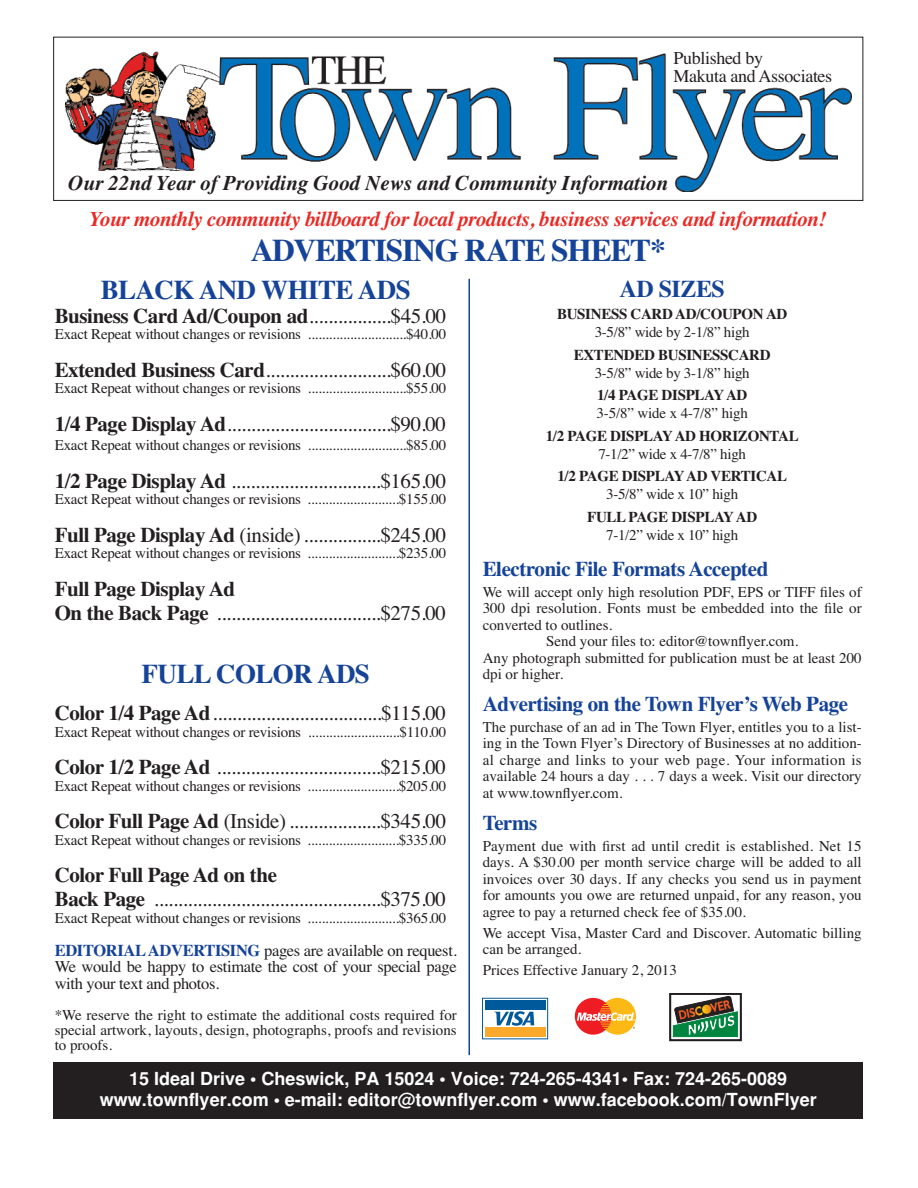
<style>
.page{position:relative;width:918px;height:1188px;background:#fff}
.page>*{position:absolute;margin:0;border:0;box-sizing:border-box;transform-origin:0 0}
.t1{font:700 31.5px "Times";letter-spacing:-.04em;color:#154398}
.t2{font:700 27px "Times";letter-spacing:-.02em;color:#154398}
.t3{font:700 24px "Times";letter-spacing:-.02em;color:#154398}
.t4{font:21px/24px "Times";letter-spacing:-.02em;color:#231f20}
.t5{font:italic 700 21px "Times";letter-spacing:-.02em;color:#ea2924}
.t6{font:700 21px "Times";letter-spacing:-.02em;color:#154398}
.t7{font:italic 700 21px "Times";color:#231f20}
.t8{font:700 21px "Times";letter-spacing:-.02em;color:#231f20}
.t9{font:700 18px/21.6px "Helvetica";color:#fff;text-align:center}
.t10{font:18px/18px "Times";letter-spacing:-.02em;color:#231f20}
.t11{font:16.5px/16.5px "Times";letter-spacing:-.02em;color:#231f20;text-align:justify}
.t12{font:15px/16.5px "Times";color:#231f20;text-align:justify}
.t13{font:700 15px "Times";letter-spacing:-.02em;color:#231f20}
.t14{font:15px "Times";letter-spacing:-.02em;color:#231f20}
.s1{font-weight:400}
.s2{font-weight:700}
.s3{font-weight:700;color:#154398}
</style>
<div class="page">
<hr style="left:468px;top:279px;width:2px;height:776px;background:#154398">
<div style="left:482px;top:998px;width:66px;height:41px;background:linear-gradient(to right,#fff,#fefeff);border:1px solid #00599a"></div>
<svg style="left:494px;top:1011px;width:40px;height:15px"></svg>
<div style="left:485px;top:1000px;width:60px;height:10px;background:#00599a"></div>
<div style="left:485px;top:1028px;width:60px;height:9px;background:#faa92a"></div>
<svg style="left:575px;top:998px;width:60px;height:37px"></svg>
<svg style="left:669px;top:993px;width:73px;height:48px"></svg>
<svg style="left:673px;top:996px;width:64px;height:41px"></svg>
<div style="left:53px;top:1062px;width:810px;height:57px;background:#231f20"></div>
<img style="left:66px;top:51px;width:786px;height:140px">
<div style="left:53px;top:37px;width:810px;height:164px;border:1px solid #231f20"></div>
<p class="t10" style="left:674px;top:51px;width:160px">Published by<br>Makuta and Associates</p>
<h3 class="t7" style="left:68px;top:176px;width:601px">Our 22nd Year of Providing Good News and Community Information</h3>
<h3 class="t5" style="left:90px;top:212px;width:738px">Your monthly community billboard for local products, business services and information!</h3>
<h1 class="t1" style="left:251px;top:239px;width:417px">ADVERTISING RATE SHEET*</h1>
<h3 class="t3" style="left:620px;top:280px;width:107px">AD SIZES</h3>
<p class="t13" style="left:557px;top:309px;width:232px">BUSINESS CARD AD/COUPON AD</p>
<p class="t14" style="left:595px;top:327px;width:156px">3-5/8” wide by 2-1/8” high</p>
<p class="t13" style="left:574px;top:349px;width:198px">EXTENDED BUSINESSCARD</p>
<p class="t14" style="left:595px;top:367px;width:156px">3-5/8” wide by 3-1/8” high</p>
<p class="t13" style="left:597px;top:390px;width:152px">1/4 PAGE DISPLAY AD</p>
<p class="t12" style="left:597px;top:407px;width:153px">3-5/8” wide x 4-7/8” high</p>
<p class="t13" style="left:546px;top:430px;width:254px">1/2 PAGE DISPLAY AD HORIZONTAL</p>
<p class="t14" style="left:598px;top:448px;width:149px">7-1/2” wide x 4-7/8” high</p>
<p class="t13" style="left:557px;top:471px;width:231px">1/2 PAGE DISPLAY AD VERTICAL</p>
<p class="t14" style="left:606px;top:489px;width:133px">3-5/8” wide x 10” high</p>
<p class="t13" style="left:587px;top:511px;width:172px">FULL PAGE DISPLAY AD</p>
<p class="t14" style="left:606px;top:529px;width:133px">7-1/2” wide x 10” high</p>
<h3 class="t6" style="left:483px;top:561px;width:287px">Electronic File Formats Accepted</h3>
<p class="t12" style="left:483px;top:585px;width:381px">We will accept only high resolution PDF, EPS or TIFF files of</p>
<p class="t12" style="left:483px;top:602px;width:381px">300 dpi resolution. Fonts must be embedded into the file or</p>
<p class="t12" style="left:483px;top:618px;width:131px">converted to outlines.</p>
<p class="t12" style="left:546px;top:635px;width:254px">Send your files to: editor@townflyer.com.</p>
<p class="t12" style="left:483px;top:651px;width:381px">Any photograph submitted for publication must be at least 200</p>
<p class="t12" style="left:483px;top:668px;width:82px">dpi or higher.</p>
<h3 class="t6" style="left:483px;top:696px;width:367px">Advertising on the Town Flyer’s Web Page</h3>
<p class="t12" style="left:483px;top:720px;width:381px">The purchase of an ad in The Town Flyer, entitles you to a list&shy;ing in the Town Flyer’s Directory of Businesses at no addition&shy;al charge and links to your web page. Your information is available 24 hours a day . . . 7 days a week. Visit our directory at www.townflyer.com.</p>
<h3 class="t6" style="left:483px;top:815px;width:56px">Terms</h3>
<p class="t12" style="left:483px;top:839px;width:381px">Payment due with first ad until credit is established. Net 15 days. A $30.00 per month service charge will be added to all invoices over 30 days. If any checks you send us in payment for amounts you owe are returned unpaid, for any reason, you agree to pay a returned check fee of $35.00.</p>
<p class="t12" style="left:483px;top:926px;width:381px">We accept Visa, Master Card and Discover. Automatic billing can be arranged.</p>
<p class="t12" style="left:483px;top:963px;width:196px">Prices Effective January 2, 2013</p>
<h2 class="t2" style="left:101px;top:280px;width:312px">BLACK AND WHITE ADS</h2>
<h3 class="t8" style="left:55px;top:308px;width:393px">Business Card Ad/Coupon ad<span class="s1">.................$45.00</span></h3>
<p class="t12" style="left:55px;top:327px;width:393px">Exact Repeat without changes or revisions ............................$40.00</p>
<h3 class="t4" style="left:55px;top:360px;width:393px"><span class="s2">Extended Business Card</span>..........................$60.00</h3>
<p class="t12" style="left:55px;top:381px;width:393px">Exact Repeat without changes or revisions ............................$55.00</p>
<h3 class="t4" style="left:55px;top:414px;width:393px"><span class="s2">1/4 Page Display Ad</span>..................................$90.00</h3>
<p class="t12" style="left:55px;top:438px;width:393px">Exact Repeat without changes or revisions ............................$85.00</p>
<h3 class="t4" style="left:55px;top:471px;width:393px"><span class="s2">1/2 Page Display Ad</span> ...............................$165.00</h3>
<p class="t12" style="left:55px;top:492px;width:393px">Exact Repeat without changes or revisions ..........................$155.00</p>
<h3 class="t4" style="left:55px;top:525px;width:393px"><span class="s2">Full Page Display Ad</span> (inside)................$245.00</h3>
<p class="t12" style="left:55px;top:546px;width:393px">Exact Repeat without changes or revisions ..........................$235.00</p>
<h3 class="t4" style="left:55px;top:579px;width:393px"><span class="s2">Full Page Display Ad<br>On the Back Page</span> ..................................$275.00</h3>
<h2 class="t2" style="left:141px;top:664px;width:230px">FULL COLOR ADS</h2>
<h3 class="t4" style="left:55px;top:703px;width:393px"><span class="s2">Color 1/4 Page Ad</span>...................................$115.00</h3>
<p class="t12" style="left:55px;top:725px;width:393px">Exact Repeat without changes or revisions ..........................$110.00</p>
<h3 class="t4" style="left:55px;top:757px;width:393px"><span class="s2">Color 1/2 Page Ad</span> ..................................$215.00</h3>
<p class="t12" style="left:55px;top:779px;width:393px">Exact Repeat without changes or revisions ..........................$205.00</p>
<h3 class="t4" style="left:55px;top:811px;width:393px"><span class="s2">Color Full Page Ad</span> (Inside) ...................$345.00</h3>
<p class="t12" style="left:55px;top:833px;width:393px">Exact Repeat without changes or revisions ..........................$335.00</p>
<h3 class="t4" style="left:55px;top:865px;width:393px"><span class="s2">Color Full Page Ad on the<br>Back Page</span> ...............................................$375.00</h3>
<p class="t12" style="left:55px;top:911px;width:393px">Exact Repeat without changes or revisions ..........................$365.00</p>
<p class="t11" style="left:55px;top:944px;width:404px"><span class="s3">EDITORIAL ADVERTISING</span> pages are available on request.<br>We would be happy to estimate the cost of your special page with your text and photos.</p>
<p class="t12" style="left:55px;top:1009px;width:404px;line-height:15px">*We reserve the right to estimate the additional costs required for special artwork, layouts, design, photographs, proofs and revisions to proofs.</p>
<p class="t9" style="left:100px;top:1069px;width:719px">15 Ideal Drive • Cheswick, PA 15024 • Voice: 724-265-4341• Fax: 724-265-0089 www.townflyer.com • e-mail: editor@townflyer.com • www.facebook.com/TownFlyer</p>
</div>
